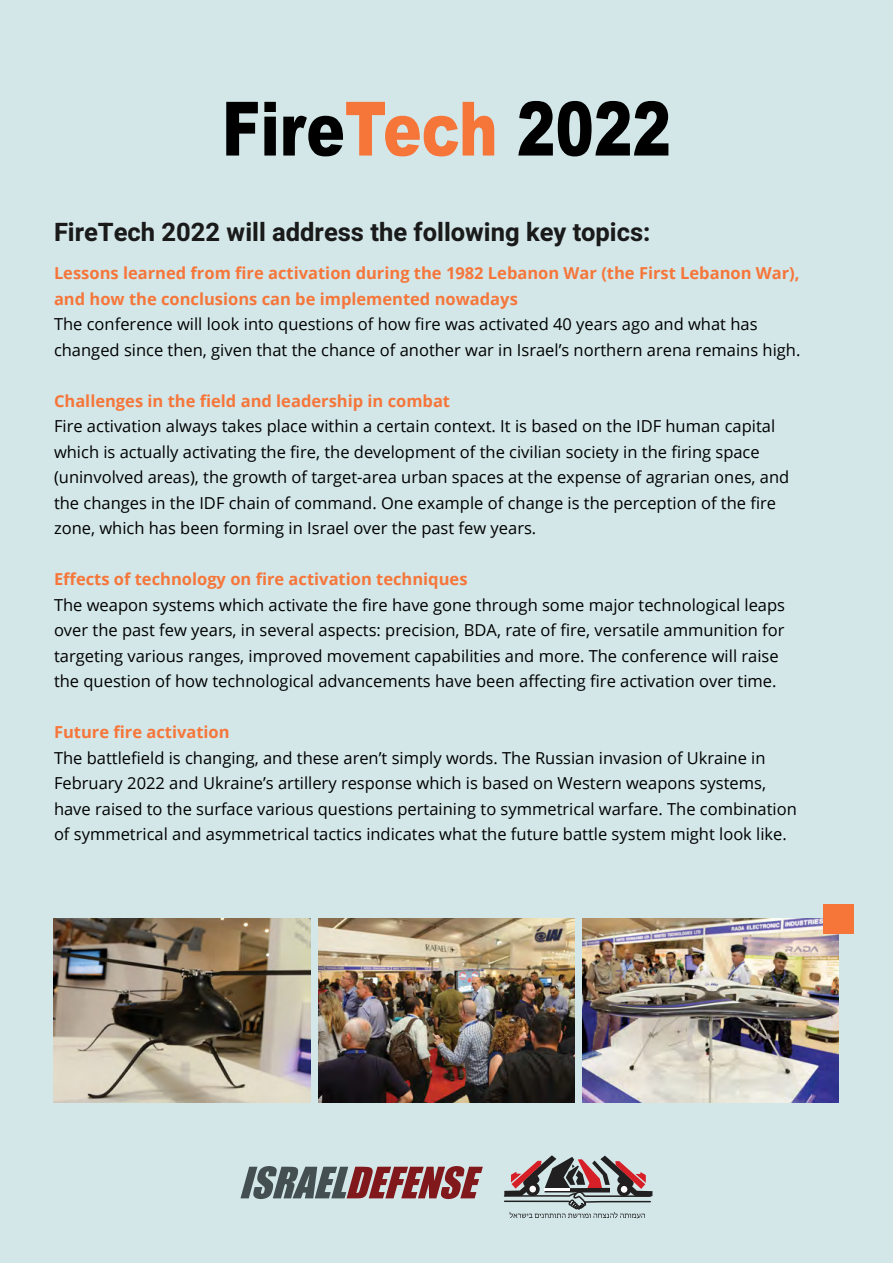
<style>
.page{position:relative;width:893px;height:1263px;background:#d3e7e9}
.page>*{position:absolute;margin:0;border:0;box-sizing:border-box;transform-origin:0 0}
.t1{font:900 75px "Arial";color:#000;scale:.77 1}
.t2{font:25.5px "Heebo";color:#1a1a1a}
.t3{font:16.5px/25.5px "Open Sans";color:#000}
.t4{font:700 16.5px/25.5px "Open Sans";color:#f6763a}
.s1{color:#f6763a}
</style>
<div class="page">
<svg style="left:504px;top:1155px;width:148px;height:63px"></svg>
<svg style="left:240px;top:1166px;width:243px;height:33px"></svg>
<img style="left:54px;top:918px;width:256px;height:185px">
<img style="left:318px;top:918px;width:257px;height:185px">
<img style="left:582px;top:918px;width:257px;height:185px">
<div style="left:823px;top:905px;width:31px;height:29px;background:#f6763a"></div>
<h1 class="t1" style="left:222px;top:74px;width:585px">Fire<span class="s1">Tech</span> 2022</h1>
<h2 class="t2" style="left:54px;top:215px;width:598px">FireTech 2022 will address the following key topics:</h2>
<p class="t4" style="left:54px;top:260px;width:747px">Lessons learned from fire activation during the 1982 Lebanon War (the First Lebanon War ,( and how the conclusions can be implemented nowadays</p>
<p class="t3" style="left:54px;top:311px;width:748px">The conference will look into questions of how fire was activated 40 years ago and what has changed since then, given that the chance of another war in Israel s’ northern arena remains high.</p>
<p class="t4" style="left:54px;top:388px;width:398px">Challenges in the field and leadership in combat</p>
<p class="t3" style="left:54px;top:413px;width:737px">Fire activation always takes place within a certain context It. is based on the IDF human capital which is actually activating the fire, the development of the civilian society in the firing space (uninvolved areas ,) the growth of target-area urban spaces at the expense of agrarian ones, and the changes in the IDF chain of command. One example of change is the perception of the fire zone, which has been forming in Israel over the past few years.</p>
<p class="t4" style="left:54px;top:566px;width:415px">Effects of technology on fire activation techniques</p>
<p class="t3" style="left:54px;top:592px;width:733px">The weapon systems which activate the fire have gone through some major technological leaps over the past few years in, several aspects: precision, BDA, rate of fire, versatile ammunition for targeting various ranges, improved movement capabilities and more. The conference will raise the question of how technological advancements have been affecting fire activation over time.</p>
<p class="t4" style="left:54px;top:719px;width:177px">Future fire activation</p>
<p class="t3" style="left:54px;top:745px;width:744px">The battlefield is changing, and these aren t’ simply words. The Russian invasion of Ukraine in February 2022 and Ukraine s’ artillery response which is based on Western weapons systems, have raised to the surface various questions pertaining to symmetrical warfare. The combination of symmetrical and asymmetrical tactics indicates what the future battle system might look like.</p>
</div>
